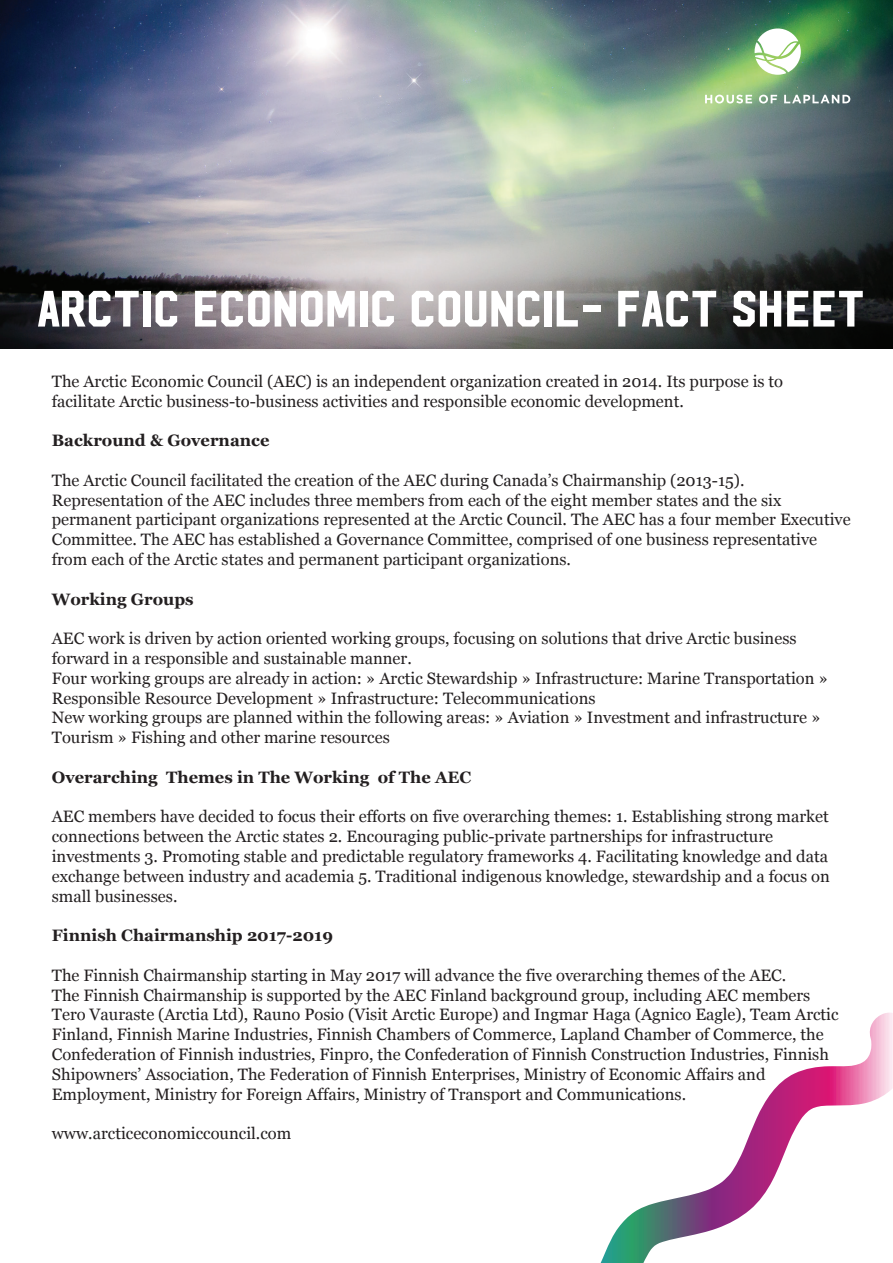
<style>
.page{position:relative;width:893px;height:1263px;background:#fff}
.page>*{position:absolute;margin:0;border:0;box-sizing:border-box;transform-origin:0 0}
.t1{font:51px "Hudson NY";color:#fff}
.t2{font:16.5px/19.8px "Georgia";color:#231f20}
.t3{font:700 16.5px "Georgia";color:#231f20}
</style>
<div class="page">
<img style="left:0;top:0;width:893px;height:348px">
<svg style="left:601px;top:1013px;width:292px;height:250px"></svg>
<svg style="left:705px;top:95px;width:47px;height:9px"></svg>
<svg style="left:759px;top:95px;width:18px;height:9px"></svg>
<svg style="left:784px;top:95px;width:66px;height:8px"></svg>
<svg style="left:755px;top:29px;width:46px;height:46px"></svg>
<h1 class="t1" style="left:38px;top:276px;width:828px">ARCTIC ECONOMIC COUNCIL- FACT SHEET</h1>
<p class="t2" style="left:52px;top:371px;width:733px">The Arctic Economic Council (AEC) is an independent organization created in 2014. Its purpose is to facilitate Arctic business-to-business activities and responsible economic development.</p>
<p class="t3" style="left:52px;top:430px;width:219px">Backround &amp; Governance</p>
<p class="t2" style="left:52px;top:470px;width:800px">The Arctic Council facilitated the creation of the AEC during Canada’s Chairmanship (2013-15).<br>Representation of the AEC includes three members from each of the eight member states and the six permanent participant organizations represented at the Arctic Council. The AEC has a four member Executive Committee. The AEC has established a Governance Committee, comprised of one business representative from each of the Arctic states and permanent participant organizations.</p>
<p class="t3" style="left:52px;top:588px;width:143px">Working Groups</p>
<p class="t2" style="left:52px;top:629px;width:778px">AEC work is driven by action oriented working groups, focusing on solutions that drive Arctic business forward in a responsible and sustainable manner.<br>Four working groups are already in action: » Arctic Stewardship » Infrastructure: Marine Transportation » Responsible Resource Development » Infrastructure: Telecommunications<br>New working groups are planned within the following areas: » Aviation » Investment and infrastructure » Tourism » Fishing and other marine resources</p>
<p class="t3" style="left:52px;top:766px;width:421px">Overarching Themes in The Working of The AEC</p>
<p class="t2" style="left:52px;top:807px;width:779px">AEC members have decided to focus their efforts on five overarching themes: 1. Establishing strong market connections between the Arctic states 2. Encouraging public-private partnerships for infrastructure investments 3. Promoting stable and predictable regulatory frameworks 4. Facilitating knowledge and data exchange between industry and academia 5. Traditional indigenous knowledge, stewardship and a focus on small businesses.</p>
<p class="t3" style="left:52px;top:925px;width:283px">Finnish Chairmanship 2017-2019</p>
<p class="t2" style="left:52px;top:965px;width:788px">The Finnish Chairmanship starting in May 2017 will advance the five overarching themes of the AEC.<br>The Finnish Chairmanship is supported by the AEC Finland background group, including AEC members Tero Vauraste (Arctia Ltd), Rauno Posio (Visit Arctic Europe) and Ingmar Haga (Agnico Eagle), Team Arctic Finland, Finnish Marine Industries, Finnish Chambers of Commerce, Lapland Chamber of Commerce, the Confederation of Finnish industries, Finpro, the Confederation of Finnish Construction Industries, Finnish Shipowners’ Association, The Federation of Finnish Enterprises, Ministry of Economic Affairs and Employment, Ministry for Foreign Affairs, Ministry of Transport and Communications.</p>
<p class="t2" style="left:52px;top:1124px;width:241px">www.arcticeconomiccouncil.com</p>
</div>
